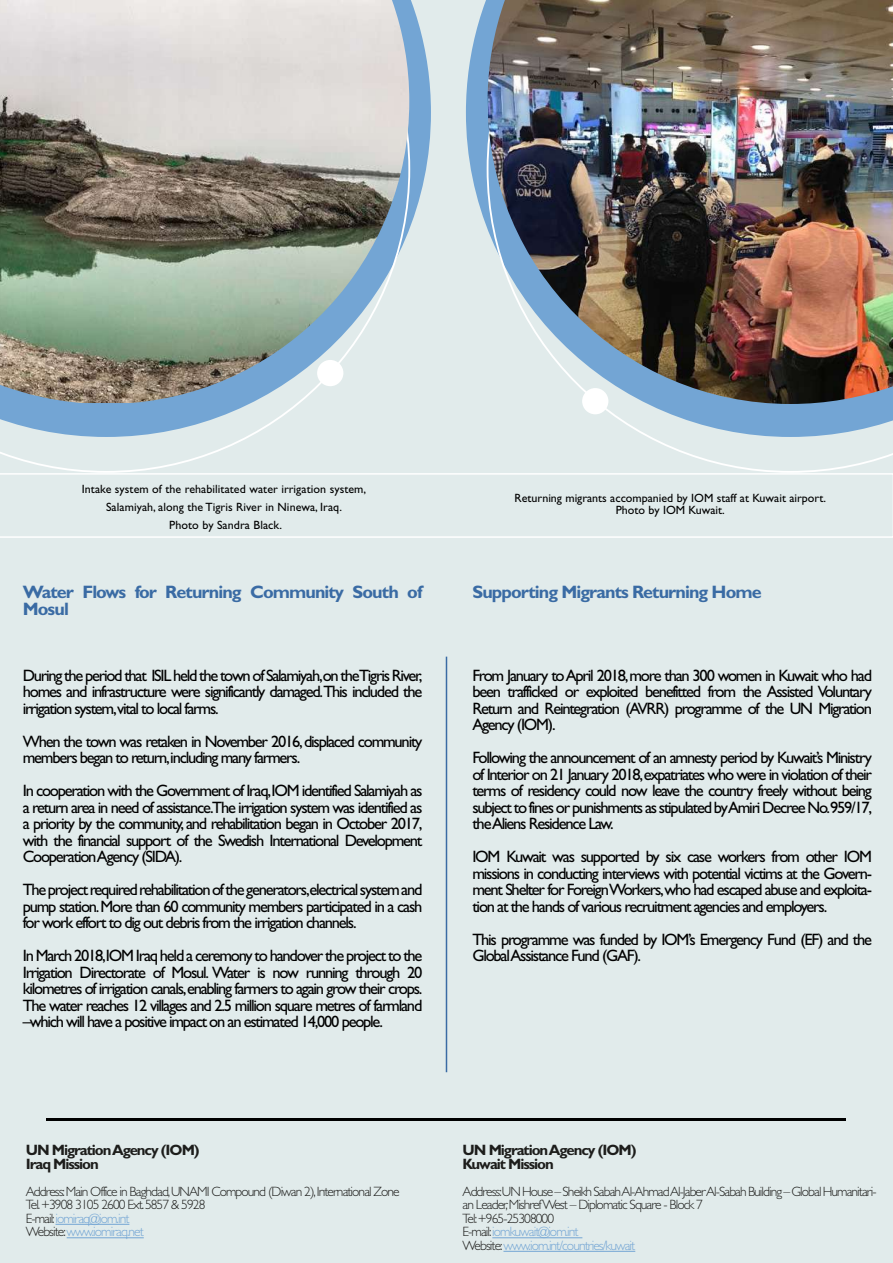
<style>
.page{position:relative;width:893px;height:1263px;background:#fff}
.page>*{position:absolute;margin:0;border:0;box-sizing:border-box;transform-origin:0 0}
.t1{font:700 18px/16.5px "Gill Sans Std";letter-spacing:-.05em;color:#3a6ba4}
.t2{font:16.5px/16.5px "Gill Sans Std";letter-spacing:-.075em;color:#000;text-align:justify}
.t3{font:700 15px/13.5px "Gill Sans Std";letter-spacing:-.07em;color:#1d1d1b}
.t4{font:300 13.5px/13.5px "Gill Sans Std";letter-spacing:-.07em;color:#1d1d1b}
.t5{font:12px/18px "Gill Sans Std";letter-spacing:.005em;color:#000;text-align:center}
.s1{color:#73a5d4}
</style>
<div class="page">
<div style="left:0;top:0;width:892px;height:1263px;background:#e1ebeb"></div>
<hr style="left:55px;top:1224px;width:74px;height:1px;background:#73a5d4">
<hr style="left:67px;top:1237px;width:77px;height:1px;background:#73a5d4">
<hr style="left:47px;top:1118px;width:799px;height:2px;background:#000">
<hr style="left:492px;top:1237px;width:90px;height:1px;background:#73a5d4">
<hr style="left:503px;top:1251px;width:132px;height:1px;background:#73a5d4">
<svg style="left:466px;top:0;width:21px;height:227px;fill:#73a5d4"></svg>
<svg style="left:487px;top:0;width:406px;height:473px"></svg>
<svg style="left:410px;top:0;width:21px;height:227px;fill:#73a5d4"></svg>
<svg style="left:0;top:0;width:410px;height:473px"></svg>
<div style="left:582px;top:388px;width:26px;height:26px;background:#fff;border-radius:50%"></div>
<img style="left:0;top:0;width:409px;height:403px">
<img style="left:488px;top:0;width:405px;height:404px">
<svg style="left:0;top:473px;width:893px;height:65px"></svg>
<hr style="left:446px;top:657px;width:1px;height:415px;background:#3a6ba4">
<p class="t5" style="left:82px;top:479px;width:286px">Intake system of the rehabilitated water irrigation system,<br>Salamiyah, along the Tigris River in Ninewa, Iraq.<br>Photo by Sandra Black.</p>
<p class="t1" style="left:23px;top:584px;width:401px">Water Flows for Returning Community South of<br>Mosul</p>
<p class="t2" style="left:23px;top:667px;width:401px">During the period that ISIL held the town of Salamiyah,on the Tigris River, homes and infrastructure were significantly damaged.This included the irrigation system,vital to local farms.</p>
<p class="t2" style="left:23px;top:733px;width:401px">When the town was retaken in November 2016, displaced community members began to return,including many farmers.</p>
<p class="t2" style="left:23px;top:783px;width:401px">In cooperation with the Government of Iraq,IOM identified Salamiyah as a return area in need of assistance.The irrigation system was identified as a priority by the community, and rehabilitation began in October 2017, with the financial support of the Swedish International Development Cooperation Agency (SIDA).</p>
<p class="t2" style="left:23px;top:882px;width:401px">The project required rehabilitation of the generators,electrical system and pump station.More than 60 community members participated in a cash for work effort to dig out debris from the irrigation channels.</p>
<p class="t2" style="left:23px;top:948px;width:401px">In March 2018,IOM Iraq held a ceremony to handover the project to the Irrigation Directorate of Mosul. Water is now running through 20 kilometres of irrigation canals,enabling farmers to again grow their crops.<br>The water reaches 12 villages and 2.5 million square metres of farmland –which will have a positive impact on an estimated 14,000 people.</p>
<p class="t5" style="left:515px;top:492px;width:313px;line-height:12px">Returning migrants accompanied by IOM staff at Kuwait airport.<br>Photo by IOM Kuwait.</p>
<p class="t1" style="left:472px;top:584px;width:291px">Supporting Migrants Returning Home</p>
<p class="t2" style="left:472px;top:667px;width:401px">From January to April 2018, more than 300 women in Kuwait who had been trafficked or exploited benefitted from the Assisted Voluntary Return and Reintegration (AVRR) programme of the UN Migration Agency (IOM).</p>
<p class="t2" style="left:472px;top:750px;width:401px">Following the announcement of an amnesty period by Kuwait’s Ministry of Interior on 21 January 2018,expatriates who were in violation of their terms of residency could now leave the country freely without being subject to fines or punishments as stipulated by Amiri Decree No.959/17, the Aliens Residence Law.</p>
<p class="t2" style="left:472px;top:849px;width:401px">IOM Kuwait was supported by six case workers from other IOM missions in conducting interviews with potential victims at the Govern&shy;ment Shelter for Foreign Workers,who had escaped abuse and exploita&shy;tion at the hands of various recruitment agencies and employers.</p>
<p class="t2" style="left:472px;top:931px;width:401px">This programme was funded by IOM’s Emergency Fund (EF) and the<br>Global Assistance Fund (GAF).</p>
<p class="t3" style="left:26px;top:1143px;width:175px">UN Migration Agency (IOM)<br>Iraq Mission</p>
<p class="t4" style="left:26px;top:1185px;width:375px">Address:Main Office in Baghdad,UNAMI Compound (Diwan 2),International Zone Tel. +3908 3105 2600 Ext. 5857 &amp; 5928<br>E-mail: <span class="s1">iomiraq@iom.int<br></span>Website:<span class="s1">www.iomiraq.net</span></p>
<p class="t3" style="left:463px;top:1143px;width:175px">UN Migration Agency (IOM)<br>Kuwait Mission</p>
<p class="t4" style="left:463px;top:1185px;width:415px">Address:UN House – Sheikh Sabah Al-Ahmad Al-Jaber Al-Sabah Building – Global Humanitari&shy;an Leader, Mishref West – Diplomatic Square - Block 7<br>Tel: +965-25308000<br>E-mail: <span class="s1">iomkuwait@iom.int<br></span>Website: <span class="s1">www.iom.int/countries/kuwait</span></p>
</div>
